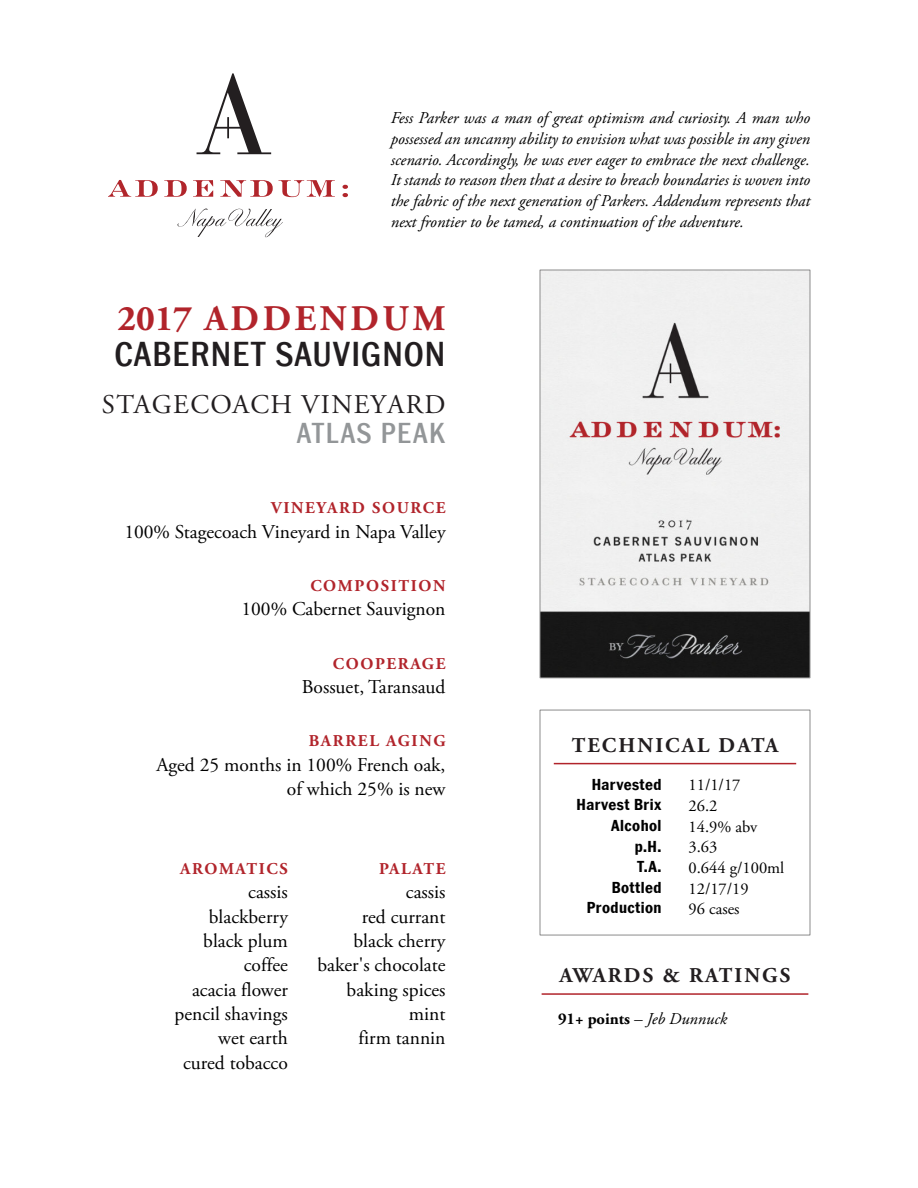
<style>
.page{position:relative;width:918px;height:1188px;background:#fff}
.page>*{position:absolute;margin:0;border:0;box-sizing:border-box;transform-origin:0 0}
.t1{font:500 36px "Franklin Narrow ITC Pro";letter-spacing:.03em;color:#221e20}
.t2{font:700 36px "Adobe Garamond Pro";letter-spacing:.1em;color:#b1242b}
.t3{font:500 30px "Franklin Narrow ITC Pro";letter-spacing:.05em;color:#939698}
.t4{font:27px "Adobe Garamond Pro";letter-spacing:.05em;color:#221e20}
.t5{font:700 21px "Adobe Garamond Pro";letter-spacing:.1em;color:#221e20}
.t6{font:19.5px/24.3px "Adobe Garamond Pro";color:#000;text-align:right}
.t7{font:italic 16.5px/20.7px "Adobe Garamond Pro";color:#000;text-align:justify}
.t8{font:700 16.5px "Adobe Garamond Pro";letter-spacing:.1em;color:#b1242b}
.t9{font:700 16.5px/20.7px "Franklin Narrow ITC Pro";letter-spacing:.025em;color:#000;text-align:right}
.t10{font:16.5px/20.7px "Adobe Garamond Pro";color:#000}
.s1{font-weight:700;font-style:normal}
</style>
<div class="page">
<img style="left:542px;top:272px;width:266px;height:404px">
<div style="left:540px;top:270px;width:270px;height:408px;border:1px solid #8c8c8c"></div>
<hr style="left:554px;top:763px;width:242px;height:1px;background:#b1242b">
<div style="left:540px;top:710px;width:270px;height:225px;border:1px solid #8c8c8c"></div>
<hr style="left:542px;top:993px;width:266px;height:2px;background:#b1242b">
<svg style="left:177px;top:209px;width:106px;height:28px"></svg>
<svg style="left:108px;top:180px;width:240px;height:17px"></svg>
<svg style="left:197px;top:73px;width:74px;height:81px"></svg>
<p class="t7" style="left:391px;top:109px;width:421px">Fess Parker was a man of great optimism and curiosity. A man who possessed an uncanny ability to envision what was possible in any given scenario. Accordingly, he was ever eager to embrace the next challenge.<br>It stands to reason then that a desire to breach boundaries is woven into the fabric of the next generation of Parkers. Addendum represents that next frontier to be tamed, a continuation of the adventure.</p>
<h1 class="t2" style="left:117px;top:304px;width:330px">2017 ADDENDUM</h1>
<h1 class="t1" style="left:114px;top:338px;width:333px">CABERNET SAUVIGNON</h1>
<h3 class="t4" style="left:102px;top:394px;width:345px">STAGECOACH VINEYARD</h3>
<h2 class="t3" style="left:297px;top:420px;width:150px">ATLAS PEAK</h2>
<p class="t8" style="left:271px;top:501px;width:176px">VINEYARD SOURCE</p>
<p class="t6" style="left:124px;top:521px;width:323px">100% Stagecoach Vineyard in Napa Valley</p>
<p class="t8" style="left:310px;top:579px;width:137px">COMPOSITION</p>
<p class="t6" style="left:241px;top:599px;width:206px">100% Cabernet Sauvignon</p>
<p class="t8" style="left:333px;top:657px;width:114px">COOPERAGE</p>
<p class="t6" style="left:302px;top:676px;width:145px">Bossuet, Taransaud</p>
<p class="t8" style="left:309px;top:734px;width:138px">BARREL AGING</p>
<p class="t6" style="left:156px;top:754px;width:291px">Aged 25 months in 100% French oak, of which 25% is new</p>
<p class="t8" style="left:180px;top:862px;width:109px">AROMATICS</p>
<p class="t6" style="left:175px;top:882px;width:115px">cassis blackberry black plum coffee<br>acacia flower pencil shavings wet earth cured tobacco</p>
<p class="t8" style="left:379px;top:862px;width:68px">PALATE</p>
<p class="t6" style="left:318px;top:882px;width:130px">cassis<br>red currant black cherry baker's chocolate baking spices mint<br>firm tannin</p>
<p class="t5" style="left:572px;top:737px;width:208px">TECHNICAL DATA</p>
<p class="t9" style="left:577px;top:775px;width:86px">Harvested<br>Harvest Brix<br>Alcohol<br>p.H.<br>T.A.<br>Bottled<br>Production</p>
<p class="t10" style="left:688px;top:776px;width:97px">11/1/17<br>26.2<br>14.9% abv<br>3.63<br>0.644 g/100ml<br>12/17/19<br>96 cases</p>
<p class="t5" style="left:560px;top:967px;width:232px">AWARDS &amp; RATINGS</p>
<p class="t7" style="left:558px;top:1009px;width:171px"><span class="s1">91+ points</span> – Jeb Dunnuck</p>
</div>
